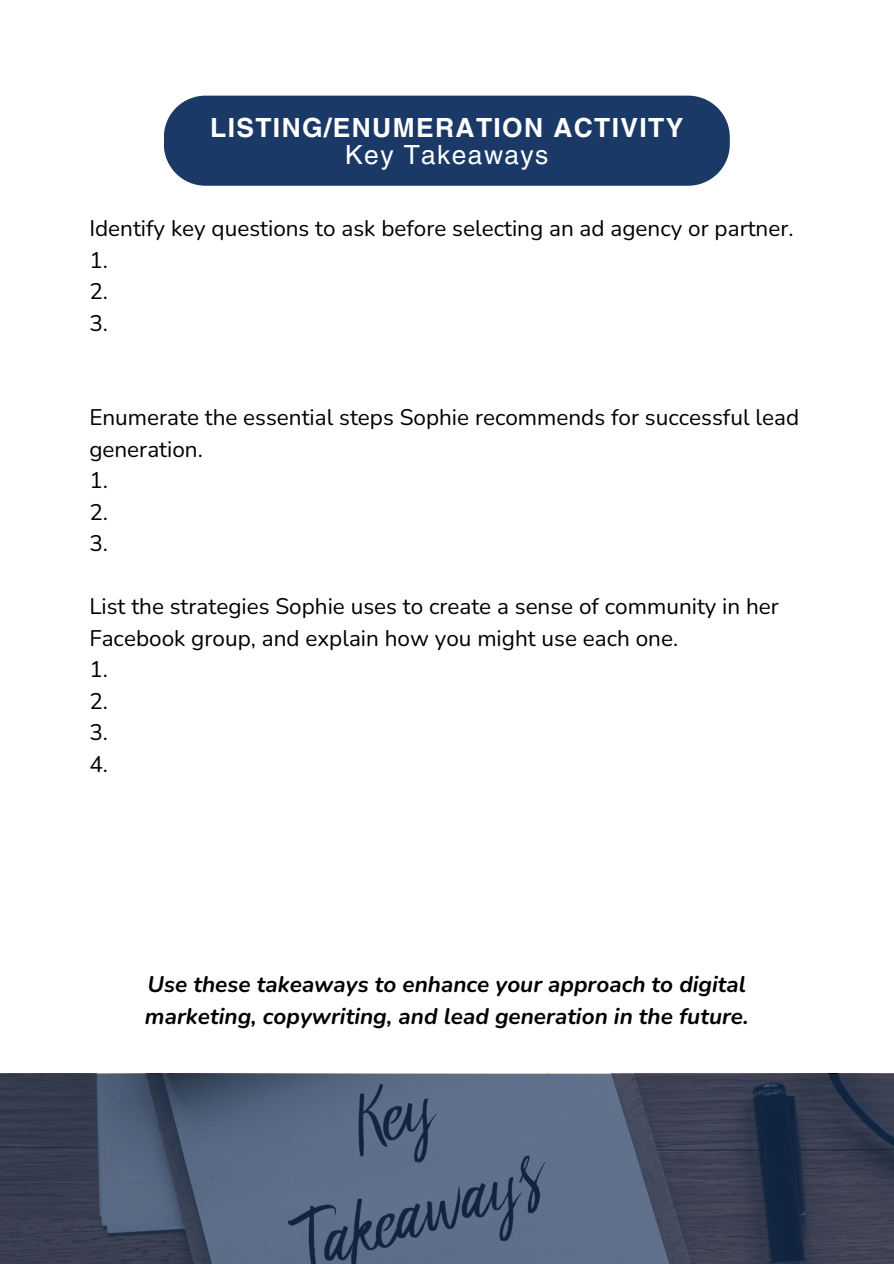
<style>
.page{position:relative;width:894px;height:1264px;background:#fff}
.page>*{position:absolute;margin:0;border:0;box-sizing:border-box;transform-origin:0 0}
.t1{font:700 26.4px/27.5px "Helvetica LT Pro";letter-spacing:.05em;color:#fff;text-align:center}
.t2{font:22.5px/31.5px "Nunito";color:#000}
.t3{font:italic 700 22.5px/31.5px "Nunito";color:#000}
.s1{font-weight:400}
</style>
<div class="page">
<div style="left:164px;top:96px;width:565px;height:90px;background:#1a3966"></div>
<svg style="left:0;top:1074px;width:893px;height:189px;background:#48546c"></svg>
<h1 class="t1" style="left:210px;top:116px;width:474px">LISTING/ENUMERATION ACTIVITY<br><span class="s1">Key Takeaways</span></h1>
<p class="t2" style="left:89px;top:213px;width:705px">Identify key questions to ask before selecting an ad agency or partner.</p>
<p class="t2" style="left:89px;top:244px;width:20px">1.</p>
<p class="t2" style="left:89px;top:276px;width:20px">2.</p>
<p class="t2" style="left:89px;top:307px;width:20px">3.</p>
<p class="t2" style="left:89px;top:402px;width:711px">Enumerate the essential steps Sophie recommends for successful lead generation.</p>
<p class="t2" style="left:89px;top:465px;width:20px">1.</p>
<p class="t2" style="left:89px;top:496px;width:20px">2.</p>
<p class="t2" style="left:89px;top:528px;width:20px">3.</p>
<p class="t2" style="left:89px;top:591px;width:691px">List the strategies Sophie uses to create a sense of community in her<br>Facebook group, and explain how you might use each one.</p>
<p class="t2" style="left:89px;top:654px;width:20px">1.</p>
<p class="t2" style="left:89px;top:685px;width:20px">2.</p>
<p class="t2" style="left:89px;top:717px;width:20px">3.</p>
<p class="t2" style="left:89px;top:748px;width:20px">4.</p>
<h2 class="t3" style="left:145px;top:969px;width:605px">Use these takeaways to enhance your approach to digital marketing, copywriting, and lead generation in the future.</h2>
</div>
